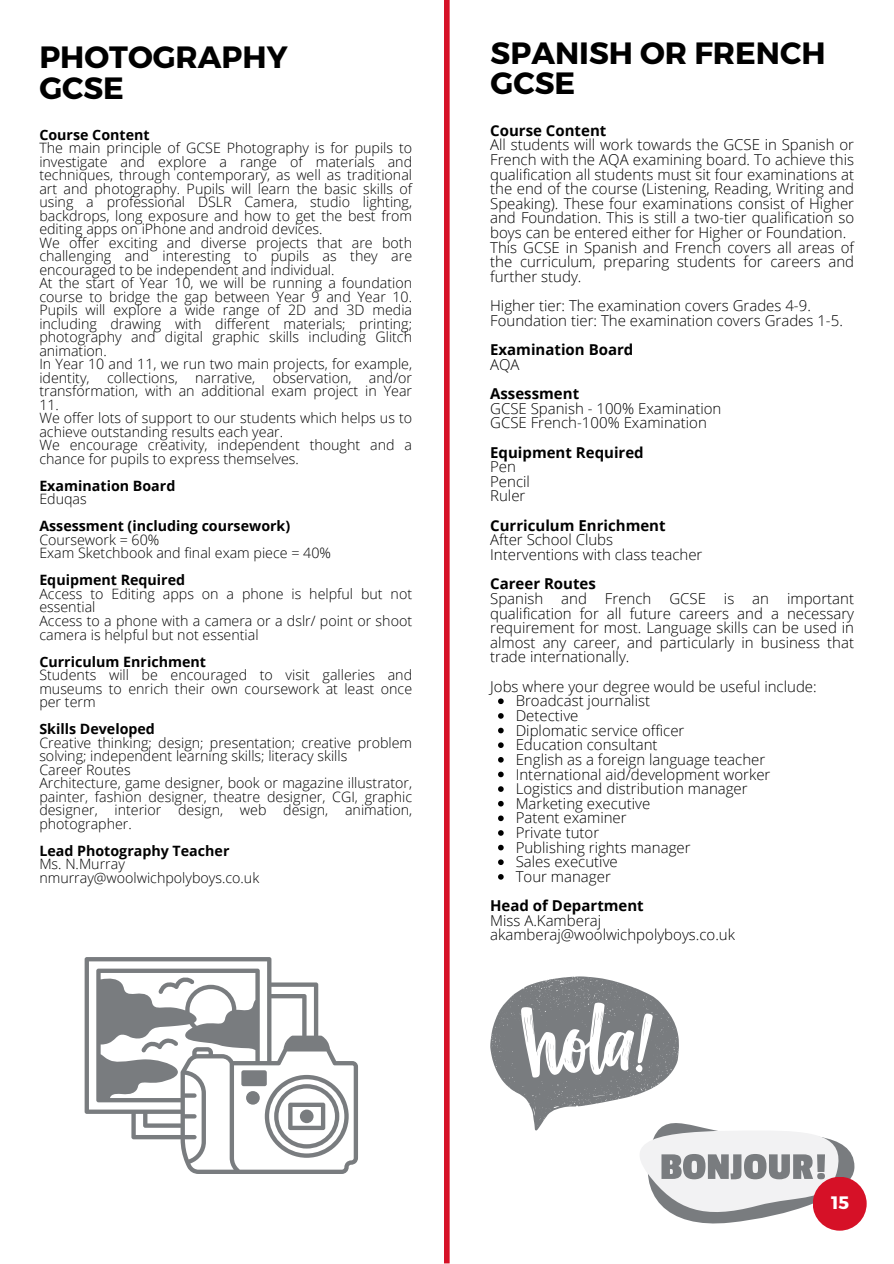
<style>
.page{position:relative;width:894px;height:1264px;background:#fff}
.page>*{position:absolute;margin:0;border:0;box-sizing:border-box;transform-origin:0 0}
.t1{font:700 30.75px/30.3px "Montserrat";color:#000}
.t2{font:700 18px "Montserrat";color:#fff}
.t3{font:300 15px/14.7px "Open Sans";color:#000;text-align:justify}
.t4{font:700 15px "Open Sans";color:#000}
.t5{font:300 14.25px/13.5px "Open Sans";color:#000;text-align:justify}
.t6{font:700 14.25px "Open Sans";color:#000}
</style>
<div class="page">
<div style="left:444px;top:0;width:5px;height:1263px;background:#d61127"></div>
<svg style="left:498px;top:698px;width:5px;height:6px"></svg>
<svg style="left:498px;top:713px;width:5px;height:5px"></svg>
<svg style="left:498px;top:727px;width:5px;height:6px"></svg>
<svg style="left:498px;top:742px;width:5px;height:6px"></svg>
<svg style="left:498px;top:757px;width:5px;height:5px"></svg>
<svg style="left:498px;top:771px;width:5px;height:6px"></svg>
<svg style="left:498px;top:786px;width:5px;height:6px"></svg>
<svg style="left:498px;top:801px;width:5px;height:5px"></svg>
<svg style="left:498px;top:815px;width:5px;height:6px"></svg>
<svg style="left:498px;top:830px;width:5px;height:5px"></svg>
<svg style="left:498px;top:844px;width:5px;height:6px"></svg>
<svg style="left:498px;top:859px;width:5px;height:6px"></svg>
<svg style="left:498px;top:874px;width:5px;height:5px"></svg>
<svg style="left:490px;top:976px;width:363px;height:253px"></svg>
<div style="left:812px;top:1176px;width:54px;height:54px;background:#d61127;border-radius:50%"></div>
<svg style="left:85px;top:957px;width:273px;height:216px"></svg>
<svg style="left:265px;top:1074px;width:83px;height:83px"></svg>
<div style="left:246px;top:1091px;width:14px;height:13px;background:#797c7f;border-radius:50%"></div>
<div style="left:241px;top:1070px;width:26px;height:16px;background:#797c7f;border-radius:2px"></div>
<p class="t1" style="left:39px;top:41px;width:250px">PHOTOGRAPHY<br>GCSE</p>
<p class="t6" style="left:39px;top:124px;width:112px">Course Content</p>
<p class="t5" style="left:39px;top:141px;width:374px">The main principle of GCSE Photography is for pupils to investigate and explore a range of materials and techniques, through contemporary, as well as traditional art and photography. Pupils will learn the basic skills of using a professional DSLR Camera, studio lighting, backdrops, long exposure and how to get the best from editing apps on iPhone and android devices.</p>
<p class="t5" style="left:39px;top:235px;width:374px">We offer exciting and diverse projects that are both challenging and interesting to pupils as they are encouraged to be independent and individual.</p>
<p class="t5" style="left:39px;top:276px;width:374px">At the start of Year 10, we will be running a foundation course to bridge the gap between Year 9 and Year 10.<br>Pupils will explore a wide range of 2D and 3D media including drawing with different materials; printing; photography and digital graphic skills including Glitch animation.</p>
<p class="t5" style="left:39px;top:357px;width:374px">In Year 10 and 11, we run two main projects, for example, identity, collections, narrative, observation, and/or transformation, with an additional exam project in Year 11.</p>
<p class="t5" style="left:39px;top:411px;width:374px">We offer lots of support to our students which helps us to achieve outstanding results each year.</p>
<p class="t5" style="left:39px;top:438px;width:374px">We encourage creativity, independent thought and a chance for pupils to express themselves.</p>
<p class="t6" style="left:39px;top:475px;width:137px">Examination Board</p>
<p class="t5" style="left:39px;top:492px;width:49px">Eduqas</p>
<p class="t6" style="left:39px;top:516px;width:252px">Assessment (including coursework)</p>
<p class="t5" style="left:39px;top:532px;width:121px">Coursework = 60%</p>
<p class="t5" style="left:39px;top:546px;width:293px">Exam Sketchbook and final exam piece = 40%</p>
<p class="t6" style="left:39px;top:570px;width:147px">Equipment Required</p>
<p class="t5" style="left:39px;top:586px;width:374px">Access to Editing apps on a phone is helpful but not essential</p>
<p class="t5" style="left:39px;top:613px;width:374px">Access to a phone with a camera or a dslr/ point or shoot camera is helpful but not essential</p>
<p class="t6" style="left:39px;top:651px;width:168px">Curriculum Enrichment</p>
<p class="t5" style="left:39px;top:667px;width:374px">Students will be encouraged to visit galleries and museums to enrich their own coursework at least once per term</p>
<p class="t6" style="left:39px;top:718px;width:117px">Skills Developed</p>
<p class="t5" style="left:39px;top:735px;width:374px">Creative thinking; design; presentation; creative problem solving; independent learning skills; literacy skills</p>
<p class="t5" style="left:39px;top:762px;width:93px">Career Routes</p>
<p class="t5" style="left:39px;top:775px;width:374px">Architecture, game designer, book or magazine illustrator, painter, fashion designer, theatre designer, CGI, graphic designer, interior design, web design, animation, photographer.</p>
<p class="t6" style="left:39px;top:840px;width:191px">Lead Photography Teacher</p>
<p class="t5" style="left:39px;top:856px;width:87px">Ms. N.Murray</p>
<p class="t5" style="left:39px;top:870px;width:221px">nmurray@woolwichpolyboys.co.uk</p>
<p class="t1" style="left:490px;top:36px;width:336px">SPANISH OR FRENCH<br>GCSE</p>
<h1 class="t4" style="left:490px;top:120px;width:118px">Course Content</h1>
<p class="t3" style="left:490px;top:137px;width:365px">All students will work towards the GCSE in Spanish or French with the AQA examining board. To achieve this qualification all students must sit four examinations at the end of the course (Listening, Reading, Writing and Speaking). These four examinations consist of Higher and Foundation. This is still a two-tier qualification so boys can be entered either for Higher or Foundation.</p>
<p class="t3" style="left:490px;top:239px;width:365px">This GCSE in Spanish and French covers all areas of the curriculum, preparing students for careers and further study.</p>
<p class="t3" style="left:490px;top:298px;width:322px">Higher tier: The examination covers Grades 4-9.</p>
<p class="t3" style="left:490px;top:313px;width:354px">Foundation tier: The examination covers Grades 1-5.</p>
<p class="t4" style="left:490px;top:339px;width:145px">Examination Board</p>
<p class="t3" style="left:490px;top:356px;width:31px">AQA</p>
<p class="t4" style="left:490px;top:383px;width:90px">Assessment</p>
<p class="t3" style="left:490px;top:400px;width:233px">GCSE Spanish - 100% Examination</p>
<p class="t3" style="left:490px;top:415px;width:218px">GCSE French-100% Examination</p>
<p class="t4" style="left:490px;top:441px;width:155px">Equipment Required</p>
<p class="t3" style="left:490px;top:459px;width:27px">Pen</p>
<p class="t3" style="left:490px;top:473px;width:41px">Pencil</p>
<p class="t3" style="left:490px;top:488px;width:37px">Ruler</p>
<p class="t4" style="left:490px;top:514px;width:177px">Curriculum Enrichment</p>
<p class="t3" style="left:490px;top:532px;width:124px">After School Clubs</p>
<p class="t3" style="left:490px;top:547px;width:214px">Interventions with class teacher</p>
<p class="t4" style="left:490px;top:573px;width:107px">Career Routes</p>
<p class="t3" style="left:490px;top:590px;width:365px">Spanish and French GCSE is an important qualification for all future careers and a necessary requirement for most. Language skills can be used in almost any career, and particularly in business that trade internationally.</p>
<p class="t3" style="left:490px;top:678px;width:328px">Jobs where your degree would be useful include:</p>
<p class="t3" style="left:515px;top:693px;width:136px">Broadcast journalist</p>
<h1 class="t3" style="left:515px;top:707px;width:64px">Detective</h1>
<p class="t3" style="left:515px;top:722px;width:170px">Diplomatic service officer</p>
<p class="t3" style="left:515px;top:737px;width:143px">Education consultant</p>
<p class="t3" style="left:515px;top:751px;width:251px">English as a foreign language teacher</p>
<p class="t3" style="left:515px;top:766px;width:256px">International aid/development worker</p>
<p class="t3" style="left:515px;top:781px;width:233px">Logistics and distribution manager</p>
<p class="t3" style="left:515px;top:795px;width:136px">Marketing executive</p>
<p class="t3" style="left:515px;top:810px;width:112px">Patent examiner</p>
<p class="t3" style="left:515px;top:824px;width:85px">Private tutor</p>
<p class="t3" style="left:515px;top:839px;width:176px">Publishing rights manager</p>
<p class="t3" style="left:515px;top:854px;width:104px">Sales executive</p>
<p class="t3" style="left:515px;top:868px;width:97px">Tour manager</p>
<p class="t4" style="left:490px;top:895px;width:155px">Head of Department</p>
<p class="t3" style="left:490px;top:912px;width:112px">Miss A.Kamberaj</p>
<p class="t3" style="left:490px;top:927px;width:246px">akamberaj@woolwichpolyboys.co.uk</p>
<p class="t2" style="left:830px;top:1191px;width:20px">15</p>
</div>
